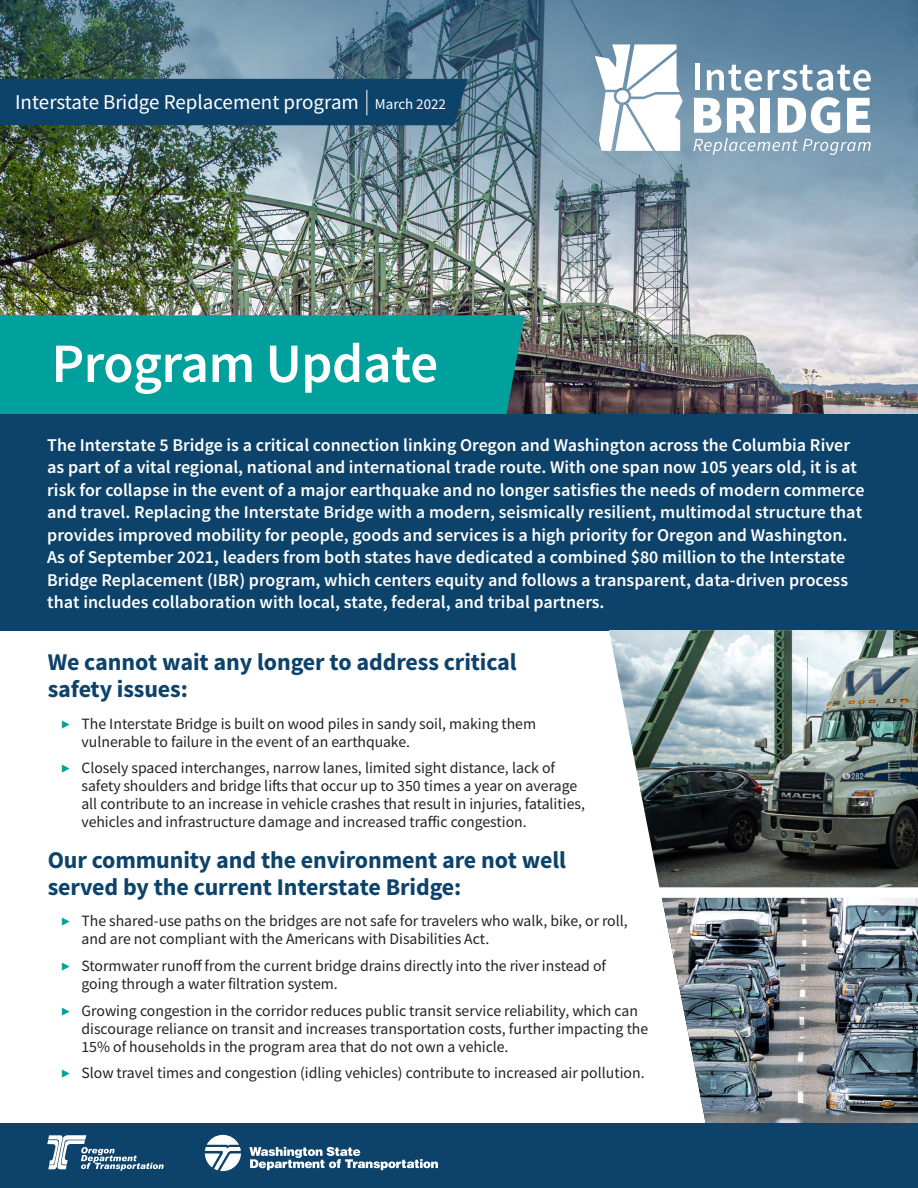
<style>
.page{position:relative;width:918px;height:1188px;background:#fff}
.page>*{position:absolute;margin:0;border:0;box-sizing:border-box;transform-origin:0 0}
.t1{font:600 55.5px "Source Sans Pro";letter-spacing:-.01em;color:#fff}
.t2{font:700 24px/27px "Source Sans Pro";letter-spacing:-.005em;color:#0d436b}
.t3{font:21px "Source Sans Variable";color:#fff}
.t4{font:600 18px/22.5px "Source Sans Pro";color:#fff}
.t5{font:15.75px/18px "Source Sans Variable";color:#222223}
.s1{font-size:25.5px}
.s2{font-size:15px}
.s3{font-family:"Source Sans Pro";font-weight:300;color:#00a19c}
</style>
<div class="page">
<div style="left:0;top:414px;width:918px;height:217px;background:#0d436b"></div>
<img style="left:609px;top:630px;width:309px;height:257px">
<img style="left:662px;top:898px;width:256px;height:225px">
<img style="left:0;top:0;width:918px;height:414px">
<div style="left:0;top:1123px;width:918px;height:65px;background:#0d436b"></div>
<svg style="left:47px;top:1135px;width:117px;height:36px"></svg>
<svg style="left:249px;top:1147px;width:189px;height:23px"></svg>
<svg style="left:205px;top:1135px;width:36px;height:36px"></svg>
<hr style="left:695px;top:64px;width:4px;height:26px;background:#fff">
<svg style="left:707px;top:65px;width:55px;height:26px"></svg>
<svg style="left:768px;top:65px;width:103px;height:26px"></svg>
<svg style="left:693px;top:97px;width:178px;height:58px"></svg>
<svg style="left:595px;top:44px;width:88px;height:107px"></svg>
<div style="left:0;top:79px;width:468px;height:46px;background:#0d436b"></div>
<h3 class="t3" style="left:15px;top:89px;width:432px">Interstate Bridge Replacement program <span class="s1">|</span> <span class="s2">March 2022</span></h3>
<h1 class="t1" style="left:52px;top:329px;width:388px">Program Update</h1>
<p class="t4" style="left:47px;top:434px;width:819px">The Interstate 5 Bridge is a critical connection linking Oregon and Washington across the Columbia River as part of a vital regional, national and international trade route. With one span now 105 years old, it is at risk for collapse in the event of a major earthquake and no longer satisfies the needs of modern commerce and travel. Replacing the Interstate Bridge with a modern, seismically resilient, multimodal structure that provides improved mobility for people, goods and services is a high priority for Oregon and Washington.<br>As of September 2021, leaders from both states have dedicated a combined $80 million to the Interstate Bridge Replacement (IBR) program, which centers equity and follows a transparent, data-driven process that includes collaboration with local, state, federal, and tribal partners.</p>
<h2 class="t2" style="left:48px;top:650px;width:471px">We cannot wait any longer to address critical safety issues:</h2>
<p class="t5" style="left:81px;top:715px;width:456px;text-indent:-20px"><span class="s3">▶</span> The Interstate Bridge is built on wood piles in sandy soil, making them vulnerable to failure in the event of an earthquake.</p>
<p class="t5" style="left:81px;top:759px;width:505px;text-indent:-20px"><span class="s3">▶</span> Closely spaced interchanges, narrow lanes, limited sight distance, lack of safety shoulders and bridge lifts that occur up to 350 times a year on average all contribute to an increase in vehicle crashes that result in injuries, fatalities, vehicles and infrastructure damage and increased traffic congestion.</p>
<h2 class="t2" style="left:48px;top:847px;width:520px">Our community and the environment are not well served by the current Interstate Bridge:</h2>
<p class="t5" style="left:81px;top:912px;width:548px;text-indent:-20px"><span class="s3">▶</span> The shared-use paths on the bridges are not safe for travelers who walk, bike, or roll, and are not compliant with the Americans with Disabilities Act.</p>
<p class="t5" style="left:81px;top:957px;width:526px;text-indent:-20px"><span class="s3">▶</span> Stormwater runoff from the current bridge drains directly into the river instead of going through a water filtration system.</p>
<p class="t5" style="left:81px;top:1002px;width:568px;text-indent:-20px"><span class="s3">▶</span> Growing congestion in the corridor reduces public transit service reliability, which can discourage reliance on transit and increases transportation costs, further impacting the<br>15% of households in the program area that do not own a vehicle.</p>
<p class="t5" style="left:61px;top:1064px;width:585px"><span class="s3">▶</span> Slow travel times and congestion (idling vehicles) contribute to increased air pollution.</p>
</div>
